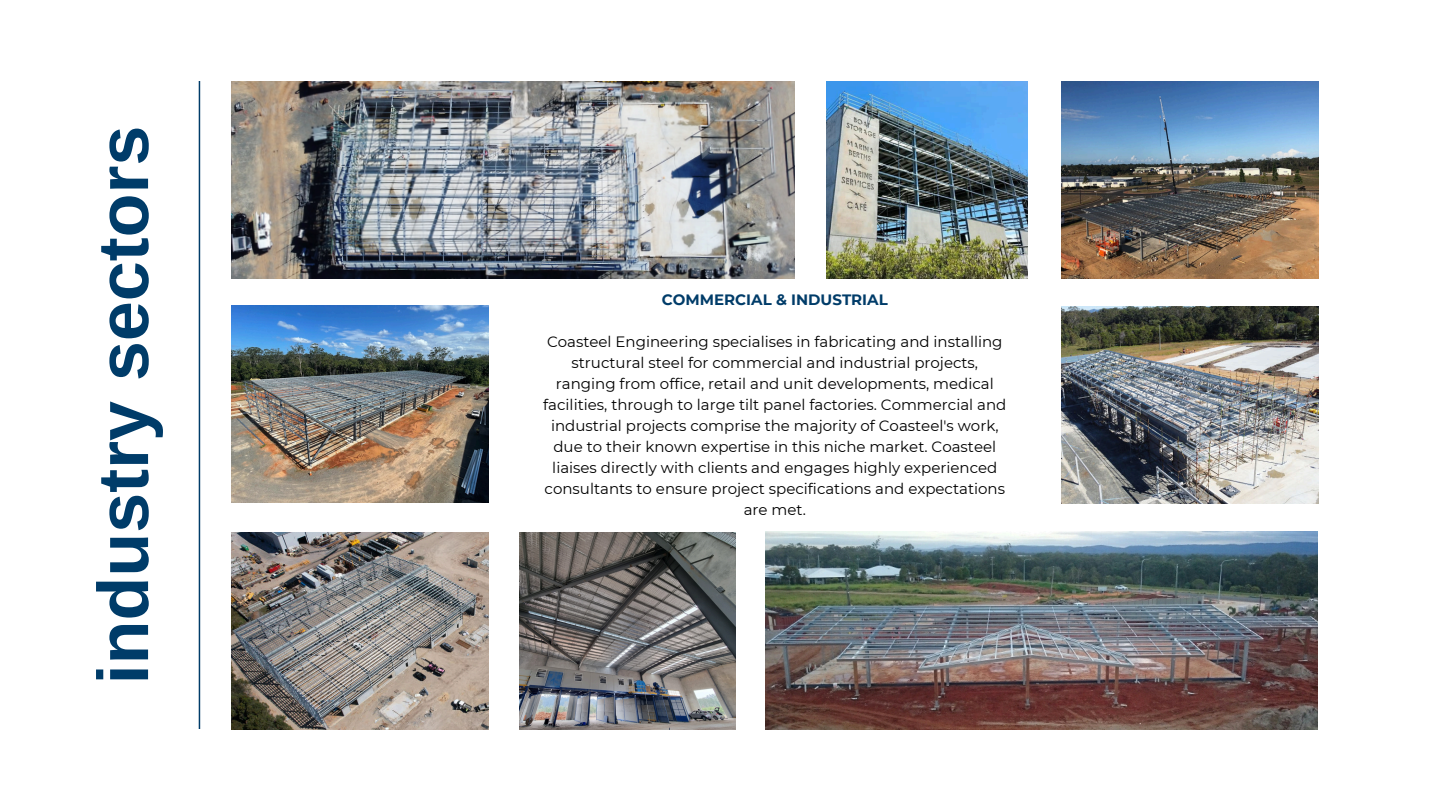
<style>
.page{position:relative;width:1440px;height:810px;background:#fff}
.page>*{position:absolute;margin:0;border:0;box-sizing:border-box;transform-origin:0 0}
.t1{font:700 71.8px "Liberation Sans";color:#003c69}
.t2{font:15px/21px "Montserrat";color:#000;text-align:center}
.t3{font:700 15px "Montserrat";color:#003c69}
</style>
<div class="page">
<hr style="left:199px;top:81px;width:1px;height:648px;background:#003c69">
<img style="left:232px;top:81px;width:563px;height:198px">
<img style="left:826px;top:81px;width:201px;height:198px">
<img style="left:766px;top:532px;width:552px;height:197px">
<img style="left:520px;top:532px;width:215px;height:197px">
<img style="left:232px;top:305px;width:256px;height:197px">
<img style="left:232px;top:532px;width:256px;height:197px">
<img style="left:1062px;top:81px;width:256px;height:198px">
<img style="left:1062px;top:307px;width:256px;height:197px">
<h1 class="t1" style="left:74px;top:684px;width:560px;rotate:-90deg">industry sectors</h1>
<p class="t3" style="left:662px;top:289px;width:227px">COMMERCIAL &amp; INDUSTRIAL</p>
<p class="t2" style="left:543px;top:330px;width:465px">Coasteel Engineering specialises in fabricating and installing structural steel for commercial and industrial projects, ranging from office, retail and unit developments, medical facilities, through to large tilt panel factories. Commercial and industrial projects comprise the majority of Coasteel's work, due to their known expertise in this niche market. Coasteel liaises directly with clients and engages highly experienced consultants to ensure project specifications and expectations are met.</p>
</div>
